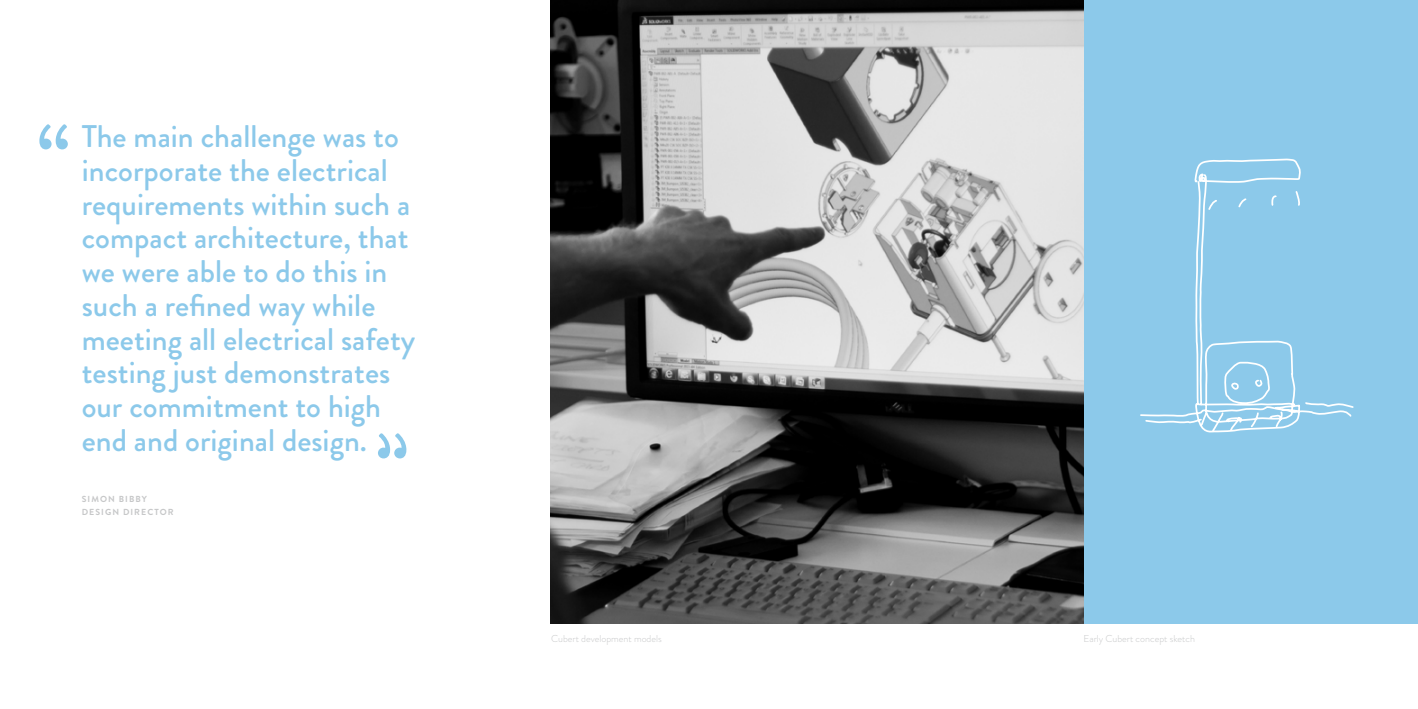
<style>
.page{position:relative;width:1418px;height:709px;background:#fff}
.page>*{position:absolute;margin:0;border:0;box-sizing:border-box;transform-origin:0 0}
.t1{font:500 87.5px "Brandon Grotesque";color:#8cc9ea}
.t2{font:500 31.25px/33.8px "Brandon Grotesque";color:#8cc9ea}
.t3{font:300 10px "Brandon Grotesque";color:#c6c7c8}
.t4{font:700 8.75px/12.4px "Brandon Grotesque";letter-spacing:.12em;color:#c6c7c8}
</style>
<div class="page">
<div style="left:1083px;top:0;width:334px;height:624px;background:#8cc9ea"></div>
<img style="left:550px;top:0;width:533px;height:624px">
<svg style="left:1140px;top:158px;width:214px;height:275px"></svg>
<h1 class="t1" style="left:37px;top:96px;width:35px">“</h1>
<p class="t2" style="left:82px;top:120px;width:335px">The main challenge was to incorporate the electrical requirements within such a compact architecture, that we were able to do this in such a refined way while meeting all electrical safety testing just demonstrates our commitment to high end and original design.</p>
<p class="t4" style="left:82px;top:493px;width:67px">SIMON BIBBY<br>DESIGN DIRECT</p>
<p class="t4" style="left:160px;top:505px;width:13px">OR</p>
<p class="t3" style="left:551px;top:632px;width:112px">Cubert development models</p>
<p class="t3" style="left:1083px;top:632px;width:113px">Early Cubert concept sketch</p>
</div>
